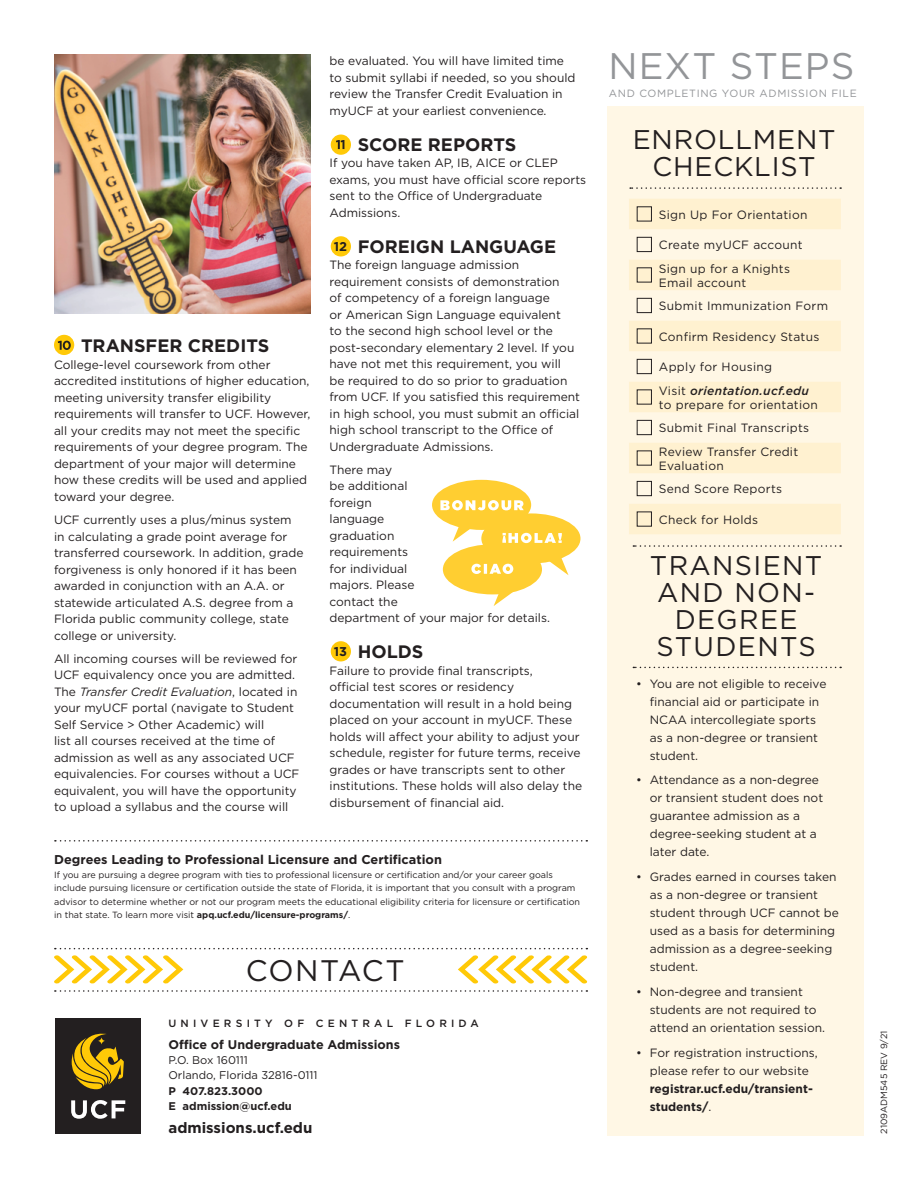
<style>
.page{position:relative;width:918px;height:1188px;background:#fff}
.page>*{position:absolute;margin:0;border:0;box-sizing:border-box;transform-origin:0 0}
.t1{font:36.9px "Gotham";letter-spacing:.03em;color:#939598}
.t2{font:29.7px "Gotham";letter-spacing:.04em;color:#231f20}
.t3{font:27px/27px "Gotham";letter-spacing:.05em;color:#231f20;text-align:center}
.t4{font:27px/27px "Gotham";letter-spacing:.03em;color:#231f20;text-align:center}
.t5{font:700 18px "Gotham";color:#231f20}
.t6{font:700 15px "Gotham";color:#231f20}
.t7{font:700 12.75px "Gotham";color:#231f20}
.t8{font:700 12.6px "Gotham";color:#231f20}
.t9{font:12px/16.5px "Gotham";color:#231f20}
.t10{font:12px/23.7px "Gotham";letter-spacing:.025em;color:#231f20}
.t11{font:700 12px/18px "Gotham";color:#231f20}
.t12{font:11.1px/15.3px "Gotham";color:#231f20}
.t13{font:700 11.1px/15.3px "Gotham";color:#231f20}
.t14{font:10.5px "Gotham";letter-spacing:.06em;color:#939598}
.t15{font:500 10.5px "Gotham";letter-spacing:.4em;color:#231f20}
.t16{font:9px/13.5px "Gotham";color:#231f20}
.s1{font-style:italic}
.s2{font-weight:700}
.s3{font-weight:500;font-style:italic}
.s4{font-weight:400}
</style>
<div class="page">
<div style="left:608px;top:106px;width:256px;height:1029px;background:#fff7e5"></div>
<svg style="left:629px;top:199px;width:212px;height:335px;fill:#fff1d0"></svg>
<div style="left:637px;top:237px;width:15px;height:15px;border:1px solid #231f20"></div>
<div style="left:637px;top:298px;width:15px;height:15px;border:1px solid #231f20"></div>
<div style="left:637px;top:359px;width:15px;height:15px;border:1px solid #231f20"></div>
<div style="left:637px;top:420px;width:15px;height:15px;border:1px solid #231f20"></div>
<div style="left:637px;top:481px;width:15px;height:15px;border:1px solid #231f20"></div>
<svg style="left:630px;top:187px;width:211px;height:2px"></svg>
<svg style="left:55px;top:990px;width:532px;height:2px"></svg>
<svg style="left:55px;top:948px;width:532px;height:1px"></svg>
<svg style="left:458px;top:955px;width:130px;height:29px"></svg>
<svg style="left:54px;top:955px;width:129px;height:29px"></svg>
<svg style="left:633px;top:545px;width:208px;height:2px"></svg>
<svg style="left:633px;top:667px;width:208px;height:1px"></svg>
<div style="left:54px;top:335px;width:20px;height:20px;background:#ffc907;border-radius:50%"></div>
<svg style="left:58px;top:341px;width:13px;height:9px"></svg>
<div style="left:331px;top:135px;width:20px;height:20px;background:#ffc907;border-radius:50%"></div>
<svg style="left:336px;top:140px;width:8px;height:9px"></svg>
<svg style="left:453px;top:526px;width:29px;height:16px"></svg>
<div style="left:432px;top:480px;width:99px;height:50px;background:#ffce31;border-radius:50%"></div>
<svg style="left:541px;top:555px;width:28px;height:20px"></svg>
<div style="left:481px;top:513px;width:99px;height:51px;background:#ffce31;border-radius:50%"></div>
<svg style="left:494px;top:588px;width:30px;height:18px"></svg>
<div style="left:443px;top:544px;width:99px;height:50px;background:#ffce31;border-radius:50%"></div>
<svg style="left:440px;top:500px;width:84px;height:10px"></svg>
<svg style="left:471px;top:564px;width:42px;height:10px"></svg>
<svg style="left:502px;top:533px;width:60px;height:10px"></svg>
<img style="left:54px;top:54px;width:256px;height:259px">
<div style="left:55px;top:1018px;width:85px;height:116px;background:#231f20"></div>
<svg style="left:71px;top:1100px;width:54px;height:19px"></svg>
<svg style="left:72px;top:1033px;width:52px;height:56px"></svg>
<svg style="left:98px;top:1037px;width:7px;height:8px"></svg>
<svg style="left:55px;top:840px;width:532px;height:2px"></svg>
<div style="left:331px;top:236px;width:20px;height:20px;background:#ffc907;border-radius:50%"></div>
<div style="left:331px;top:641px;width:20px;height:20px;background:#ffc907;border-radius:50%"></div>
<h3 class="t5" style="left:81px;top:334px;width:190px">TRANSFER CREDITS</h3>
<p class="t9" style="left:54px;top:356px;width:258px">College-level coursework from other accredited institutions of higher education, meeting university transfer eligibility requirements will transfer to UCF. However, all your credits may not meet the specific requirements of your degree program. The department of your major will determine how these credits will be used and applied toward your degree.</p>
<p class="t9" style="left:54px;top:511px;width:251px">UCF currently uses a plus/minus system in calculating a grade point average for transferred coursework. In addition, grade forgiveness is only honored if it has been awarded in conjunction with an A.A. or statewide articulated A.S. degree from a Florida public community college, state college or university.</p>
<p class="t9" style="left:54px;top:650px;width:247px">All incoming courses will be reviewed for UCF equivalency once you are admitted.<br>The <span class="s1">Transfer Credit Evaluation</span>, located in your myUCF portal (navigate to Student Self Service &gt; Other Academic) will<br>list all courses received at the time of admission as well as any associated UCF equivalencies. For courses without a UCF equivalent, you will have the opportunity to upload a syllabus and the course will</p>
<p class="t9" style="left:330px;top:52px;width:248px">be evaluated. You will have limited time to submit syllabi if needed, so you should review the Transfer Credit Evaluation in myUCF at your earliest convenience.</p>
<h3 class="t5" style="left:358px;top:132px;width:160px">SCORE REPORTS</h3>
<p class="t9" style="left:330px;top:154px;width:258px">If you have taken AP, IB, AICE or CLEP exams, you must have official score reports sent to the Office of Undergraduate<br>Admissions.</p>
<h3 class="t5" style="left:358px;top:234px;width:200px">FOREIGN LANGUAGE</h3>
<p class="t9" style="left:330px;top:256px;width:252px">The foreign language admission requirement consists of demonstration<br>of competency of a foreign language<br>or American Sign Language equivalent<br>to the second high school level or the post-secondary elementary 2 level. If you have not met this requirement, you will<br>be required to do so prior to graduation from UCF. If you satisfied this requirement in high school, you must submit an official high school transcript to the Office of Undergraduate Admissions.</p>
<p class="t9" style="left:330px;top:461px;width:222px">There may<br>be additional<br>foreign<br>language<br>graduation<br>requirements<br>for individual<br>majors. Please<br>contact the<br>department of your major for details.</p>
<h3 class="t5" style="left:358px;top:640px;width:67px">HOLDS</h3>
<p class="t9" style="left:330px;top:662px;width:254px">Failure to provide final transcripts,<br>official test scores or residency documentation will result in a hold being placed on your account in myUCF. These holds will affect your ability to adjust your schedule, register for future terms, receive grades or have transcripts sent to other institutions. These holds will also delay the disbursement of financial aid.</p>
<p class="t7" style="left:334px;top:238px;width:15px">12</p>
<p class="t7" style="left:334px;top:643px;width:15px">13</p>
<p class="t7" style="left:54px;top:851px;width:389px">Degrees Leading to Professional Licensure and Certification</p>
<p class="t16" style="left:54px;top:868px;width:527px">If you are pursuing a degree program with ties to professional licensure or certification and/or your career goals include pursuing licensure or certification outside the state of Florida, it is important that you consult with a program advisor to determine whether or not our program meets the educational eligibility criteria for licensure or certification in that state. To learn more visit <span class="s2">apq.ucf.edu/licensure-programs/</span>.</p>
<h2 class="t2" style="left:246px;top:951px;width:160px">CONTACT</h2>
<p class="t15" style="left:168px;top:1016px;width:312px">UNIVERSITY OF CENTRAL FLORIDA</p>
<p class="t8" style="left:168px;top:1036px;width:233px">Office of Undergraduate Admissions</p>
<p class="t12" style="left:168px;top:1052px;width:151px">P.O. Box 160111<br>Orlando, Florida 32816-0111</p>
<p class="t13" style="left:168px;top:1083px;width:125px">P 407.823.3000<br>E admission@ucf.edu</p>
<p class="t6" style="left:168px;top:1118px;width:145px">admissions.ucf.edu</p>
<h1 class="t1" style="left:608px;top:43px;width:247px">NEXT STEPS</h1>
<p class="t14" style="left:609px;top:87px;width:249px">AND COMPLETING YOUR ADMISSION FILE</p>
<h3 class="t4" style="left:633px;top:125px;width:204px">ENROLLMENT<br>CHECKLIST</h3>
<p class="t10" style="left:659px;top:202px;width:150px">Sign Up For Orientation</p>
<p class="t10" style="left:659px;top:233px;width:145px">Create myUCF account<br>Sign up for a Knights</p>
<p class="t10" style="left:659px;top:270px;width:171px">Email account<br>Submit Immunization Form</p>
<p class="t10" style="left:659px;top:324px;width:162px">Confirm Residency Status</p>
<p class="t10" style="left:659px;top:355px;width:152px">Apply for Housing<br>Visit <span class="s3">orientation.ucf.edu</span></p>
<p class="t10" style="left:659px;top:392px;width:161px">to prepare for orientation<br>Submit Final Transcripts<br>Review Transfer Credit</p>
<p class="t10" style="left:659px;top:453px;width:125px">Evaluation<br>Send Score Reports</p>
<p class="t10" style="left:659px;top:507px;width:101px">Check for Holds</p>
<h3 class="t3" style="left:650px;top:551px;width:174px">TRANSIENT<br>AND NON-<br>DEGREE<br>STUDENTS</h3>
<p class="t9" style="left:650px;top:674px;width:178px;line-height:18px;text-indent:-14px">• You are not eligible to receive financial aid or participate in<br>NCAA intercollegiate sports as a non-degree or transient student.</p>
<p class="t9" style="left:650px;top:771px;width:175px;line-height:18px;text-indent:-14px">• Attendance as a non-degree or transient student does not guarantee admission as a degree-seeking student at a later date.</p>
<p class="t9" style="left:650px;top:868px;width:191px;line-height:18px;text-indent:-14px">• Grades earned in courses taken as a non-degree or transient student through UCF cannot be used as a basis for determining admission as a degree-seeking student.</p>
<p class="t9" style="left:650px;top:982px;width:177px;line-height:18px;text-indent:-14px">• Non-degree and transient students are not required to attend an orientation session.</p>
<p class="t9" style="left:636px;top:1043px;width:183px;line-height:18px;text-align:center">• For registration instructions, please refer to our website</p>
<p class="t11" style="left:650px;top:1079px;width:165px">registrar.ucf.edu/transient&shy;students/<span class="s4">.</span></p>
<p class="t16" style="left:877px;top:1134px;width:105px;rotate:-90deg">2109ADM545 REV 9/21</p>
</div>
